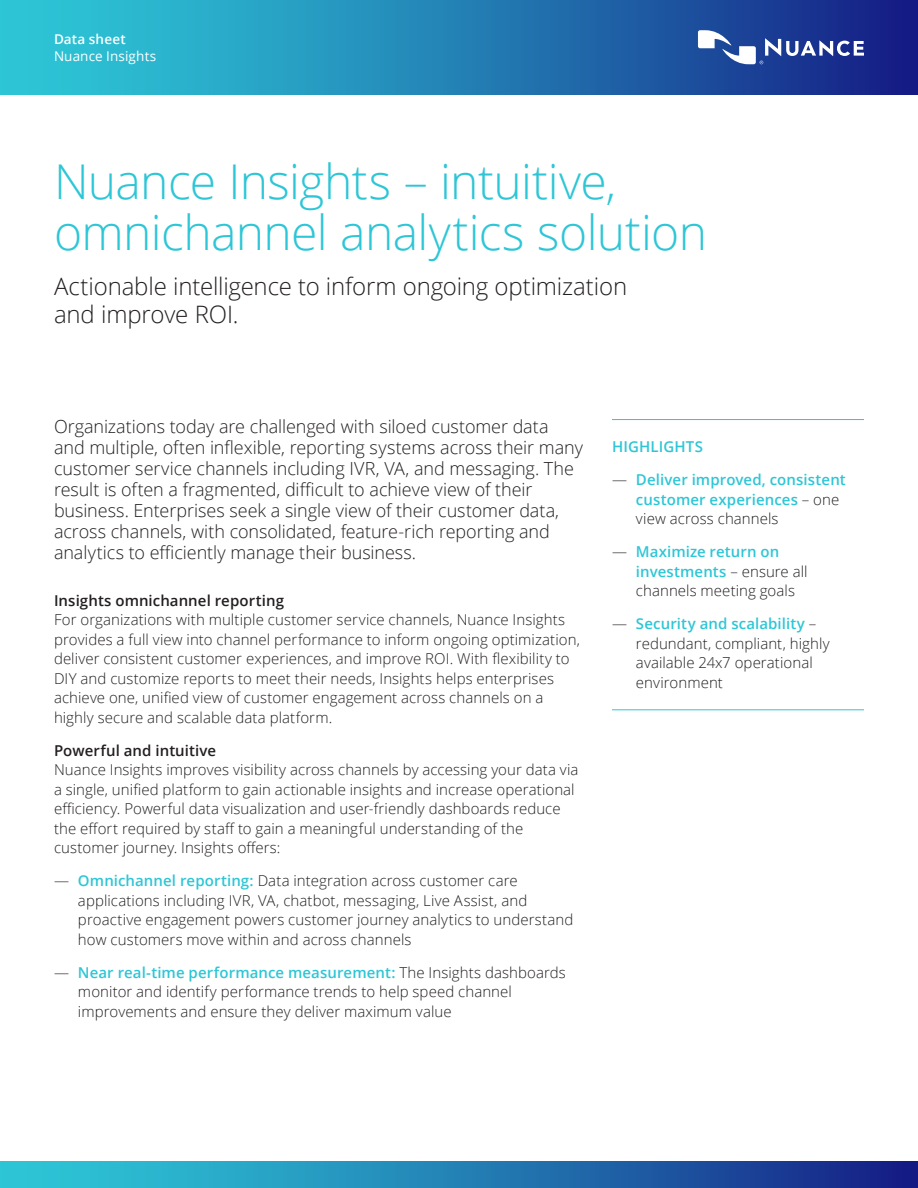
<style>
.page{position:relative;width:918px;height:1188px;background:#fff}
.page>*{position:absolute;margin:0;border:0;box-sizing:border-box;transform-origin:0 0}
.Headline_32_34{font:300 48px/51px "Open Sans";letter-spacing:-.01em;color:#2dc6d6}
.Subhead_16_19{font:300 24px/28.5px "Open Sans";letter-spacing:-.005em;color:#231f20}
.Intro_Text_12_14{font:300 18px/21px "Open Sans";letter-spacing:-.005em;color:#231f20}
.Body_Text_10_13{font:300 15px/19.5px "Open Sans";letter-spacing:.005em;color:#231f20}
.HIGHLIGHTS_10_13_w_r{font:600 15px/19.5px "Open Sans";letter-spacing:.01em;color:#2dc6d6}
.Body_Text_Subhead_10{font:600 15px "Open Sans";letter-spacing:.005em;color:#231f20}
.Product_Offering_Nam{font:13.5px "Open Sans";letter-spacing:.01em;color:#fff}
.Data_sheet_9_11{font:600 13.5px "Open Sans";letter-spacing:.01em;color:#fff}
.s1{font-weight:600;color:#2dc6d6}
.s2{font-weight:300;color:#231f20}
</style>
<div class="page">
<div style="left:0;top:1161px;width:918px;height:27px;background:linear-gradient(to right,#2fd4dd,#162388)"></div>
<div style="left:0;top:0;width:918px;height:94px;background:linear-gradient(to right,#2fd4dd,#162388)"></div>
<svg style="left:698px;top:30px;width:166px;height:34px"></svg>
<hr style="left:612px;top:419px;width:252px;height:1px;background:#2dc6d6">
<hr style="left:612px;top:709px;width:252px;height:1px;background:#2dc6d6">
<p class="Data_sheet_9_11" style="left:54px;top:30px;width:73px">Data sheet</p>
<p class="Product_Offering_Nam" style="left:54px;top:47px;width:104px">Nuance Insights</p>
<p class="Headline_32_34" style="left:54px;top:155px;width:655px">Nuance Insights – intuitive, omnichannel analytics solution</p>
<p class="Subhead_16_19" style="left:54px;top:271px;width:575px">Actionable intelligence to inform ongoing optimization and improve ROI.</p>
<p class="Intro_Text_12_14" style="left:54px;top:416px;width:530px">Organizations today are challenged with siloed customer data and multiple, often inflexible, reporting systems across their many customer service channels including IVR, VA, and messaging. The result is often a fragmented, difficult to achieve view of their business. Enterprises seek a single view of their customer data, across channels, with consolidated, feature-rich reporting and analytics to efficiently manage their business.</p>
<p class="Body_Text_Subhead_10" style="left:54px;top:590px;width:232px">Insights omnichannel reporting</p>
<p class="Body_Text_10_13" style="left:54px;top:610px;width:527px">For organizations with multiple customer service channels, Nuance Insights provides a full view into channel performance to inform ongoing optimization, deliver consistent customer experiences, and improve ROI. With flexibility to DIY and customize reports to meet their needs, Insights helps enterprises achieve one, unified view of customer engagement across channels on a highly secure and scalable data platform.</p>
<p class="Body_Text_Subhead_10" style="left:54px;top:740px;width:164px">Powerful and intuitive</p>
<p class="Body_Text_10_13" style="left:54px;top:760px;width:526px">Nuance Insights improves visibility across channels by accessing your data via a single, unified platform to gain actionable insights and increase operational efficiency. Powerful data visualization and user-friendly dashboards reduce the effort required by staff to gain a meaningful understanding of the customer journey. Insights offers:</p>
<p class="Body_Text_10_13" style="left:78px;top:871px;width:497px;text-indent:-24px">— <span class="s1">Omnichannel reporting:</span> Data integration across customer care applications including IVR, VA, chatbot, messaging, Live Assist, and proactive engagement powers customer journey analytics to understand how customers move within and across channels</p>
<p class="Body_Text_10_13" style="left:78px;top:962px;width:489px;text-indent:-24px">— <span class="s1">Near real-time performance measurement:</span> The Insights dashboards monitor and identify performance trends to help speed channel improvements and ensure they deliver maximum value</p>
<p class="HIGHLIGHTS_10_13_w_r" style="left:612px;top:437px;width:93px">HIGHLIGHTS</p>
<p class="HIGHLIGHTS_10_13_w_r" style="left:636px;top:470px;width:211px;text-indent:-24px"><span class="s2">—</span> Deliver improved, consistent customer experiences <span class="s2">– one view across channels</span></p>
<p class="Body_Text_10_13" style="left:636px;top:542px;width:173px;text-indent:-24px">— <span class="s1">Maximize return on investments</span> – ensure all channels meeting goals</p>
<p class="Body_Text_10_13" style="left:636px;top:614px;width:195px;text-indent:-24px">— <span class="s1">Security and scalability</span> – redundant, compliant, highly available 24x7 operational environment</p>
</div>
